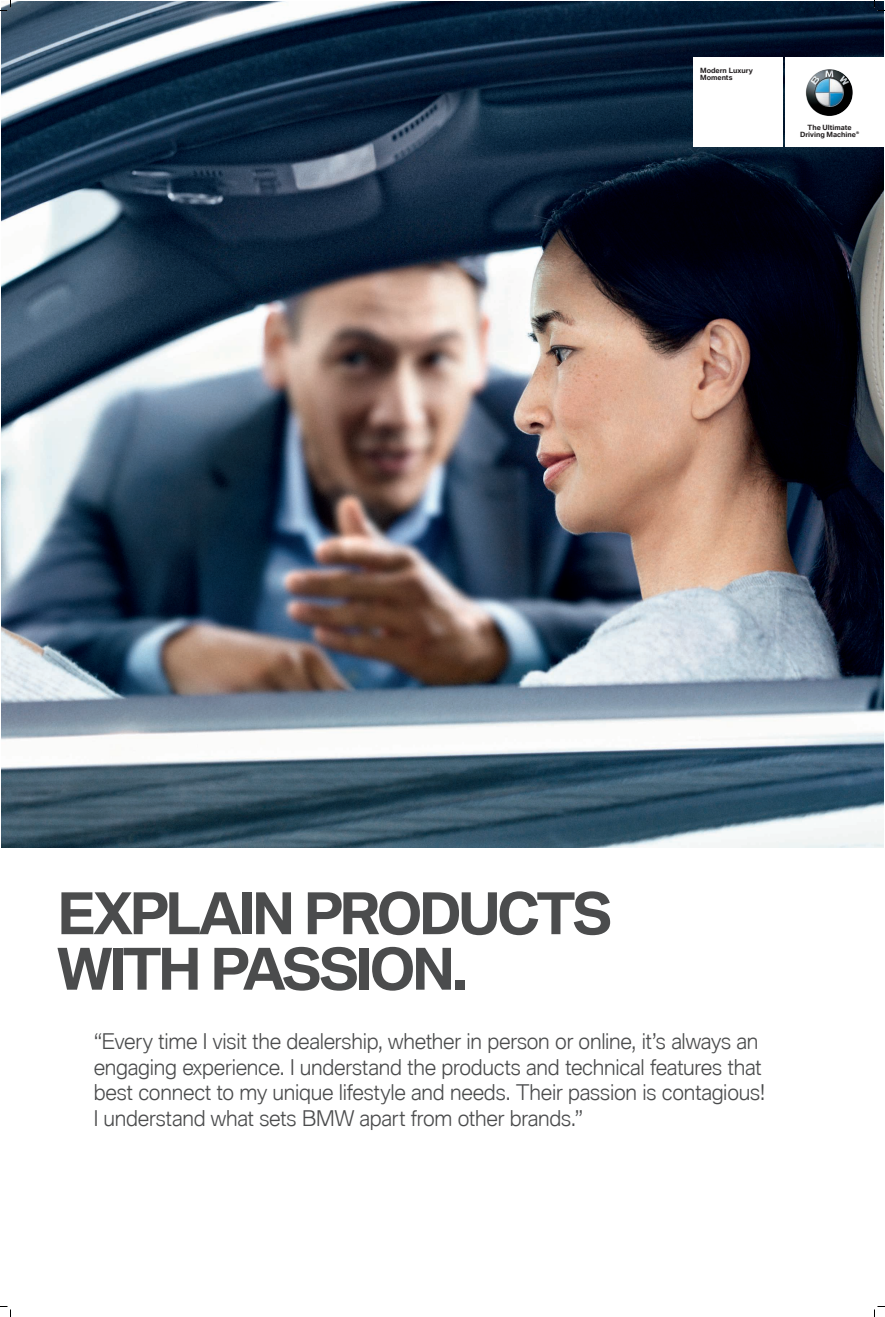
<style>
.page{position:relative;width:885px;height:1317px;background:#fff}
.page>*{position:absolute;margin:0;border:0;box-sizing:border-box;transform-origin:0 0}
.t1{font:700 55.5px "BMW Type Global Pro";letter-spacing:-.06em;color:#4b4c4d}
.t2{font:300 21px/25.5px "BMW Type Global Pro";letter-spacing:-.01em;color:#4b4c4d}
.t3{font:700 7px/7.7px "BMW Type Global Pro";color:#231f20}
.t4{font:700 6.95px/7.6px "BMW Type Global Pro";color:#231f20;text-align:center}
.t5{font:700 3.5px "BMW Type Global Pro";color:#231f20}
</style>
<div class="page">
<img style="left:2px;top:2px;width:882px;height:846px">
<div style="left:693px;top:57px;width:90px;height:90px;background:#fff"></div>
<div style="left:785px;top:57px;width:99px;height:90px;background:#fff"></div>
<img style="left:806px;top:69px;width:47px;height:47px">
<svg style="left:0;top:0;width:11px;height:11px"></svg>
<svg style="left:0;top:1306px;width:11px;height:11px"></svg>
<svg style="left:874px;top:0;width:11px;height:11px"></svg>
<svg style="left:874px;top:1306px;width:11px;height:11px"></svg>
<p class="t3" style="left:700px;top:66px;width:54px">Modern Luxury<br>Moments</p>
<p class="t4" style="left:800px;top:124px;width:57px">The Ultimate<br>Driving Machine</p>
<p class="t5" style="left:856px;top:131px;width:5px">®</p>
<p class="t1" style="left:57px;top:883px;width:557px">EXPLAIN PRODUCTS</p>
<p class="t1" style="left:57px;top:938px;width:413px">WITH PASSION.</p>
<p class="t2" style="left:94px;top:1030px;width:673px">“Every time I visit the dealership, whether in person or online, it’s always an engaging experience. I understand the products and technical features that best connect to my unique lifestyle and needs. Their passion is contagious!<br>I understand what sets BMW apart from other brands.”</p>
</div>
